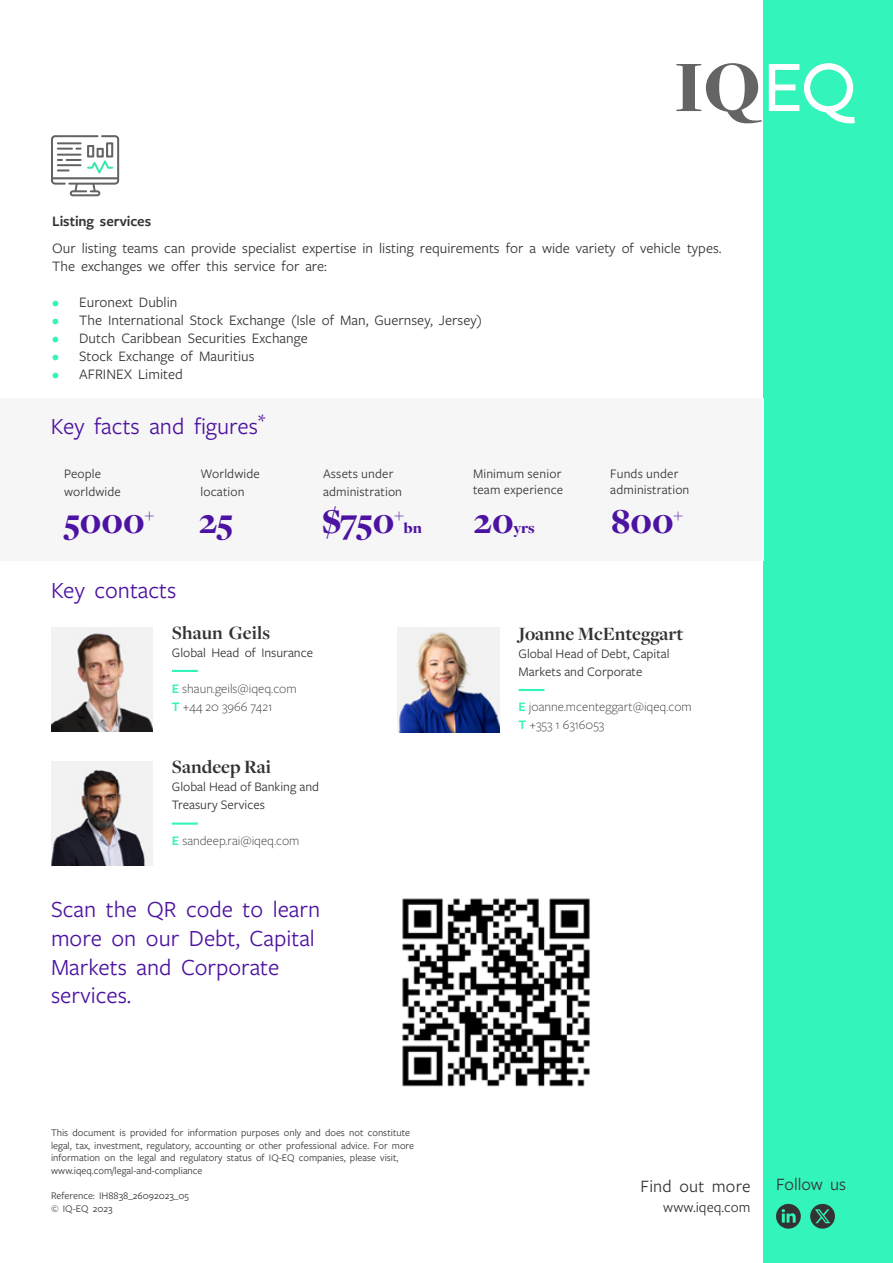
<style>
.page{position:relative;width:893px;height:1263px;background:#fff}
.page>*{position:absolute;margin:0;border:0;box-sizing:border-box;transform-origin:0 0}
.t1{font:900 36.3px "Freight Disp Pro";color:#4c12a1}
.t2{font:24px/28.8px "Freight Sans Pro";color:#4c12a1}
.t3{font:700 19.5px "Freight Disp Pro";color:#333}
.t4{font:18px "Freight Sans Pro";letter-spacing:.01em;color:#333}
.t5{font:18px "Freight Sans Pro";color:#343433}
.t6{font:900 15.9px "Freight Disp Pro";color:#4c12a1}
.t7{font:15px/18px "Freight Sans Pro";color:#333}
.t8{font:600 15px "Freight Sans Pro";letter-spacing:-.005em;color:#333}
.t9{font:15px "Freight Sans Pro";color:#343433}
.t10{font:13.5px/18px "Freight Sans Pro";letter-spacing:.005em;color:#333}
.t11{font:300 13.5px/18px "Freight Sans Pro";color:#333}
.t12{font:10.5px/12.6px "Freight Sans Pro";color:#333}
.s1{color:#33f4bb}
.s2{font-weight:600;color:#33f4bb}
</style>
<div class="page">
<div style="left:763px;top:0;width:130px;height:1263px;background:#33f4bb"></div>
<svg style="left:676px;top:63px;width:86px;height:60px"></svg>
<svg style="left:769px;top:63px;width:86px;height:60px"></svg>
<img style="left:51px;top:627px;width:102px;height:105px">
<div style="left:0;top:398px;width:763px;height:163px;background:#f6f6f6"></div>
<img style="left:402px;top:898px;width:188px;height:189px">
<hr style="left:172px;top:670px;width:26px;height:2px;background:#33f4bb">
<hr style="left:519px;top:689px;width:25px;height:2px;background:#33f4bb">
<img style="left:398px;top:627px;width:101px;height:105px">
<hr style="left:172px;top:822px;width:26px;height:3px;background:#33f4bb">
<img style="left:51px;top:761px;width:102px;height:105px">
<svg style="left:51px;top:135px;width:68px;height:61px"></svg>
<svg style="left:776px;top:1204px;width:25px;height:25px"></svg>
<svg style="left:810px;top:1204px;width:25px;height:24px"></svg>
<h3 class="t8" style="left:52px;top:211px;width:100px">Listing services</h3>
<h3 class="t7" style="left:52px;top:238px;width:671px">Our listing teams can provide specialist expertise in listing requirements for a wide variety of vehicle types.<br>The exchanges we offer this service for are:</h3>
<h3 class="t7" style="left:52px;top:292px;width:127px"><span class="s1">•</span> Euronext Dublin</h3>
<h3 class="t7" style="left:52px;top:310px;width:431px"><span class="s1">•</span> The International Stock Exchange (Isle of Man, Guernsey, Jersey)</h3>
<h3 class="t7" style="left:52px;top:328px;width:257px"><span class="s1">•</span> Dutch Caribbean Securities Exchange</h3>
<h3 class="t7" style="left:52px;top:346px;width:204px"><span class="s1">•</span> Stock Exchange of Mauritius</h3>
<h3 class="t7" style="left:52px;top:364px;width:132px"><span class="s1">•</span> AFRINEX Limited</h3>
<h2 class="t2" style="left:51px;top:410px;width:216px">Key facts and figures<sup>*</sup></h2>
<p class="t10" style="left:64px;top:464px;width:58px">People worldwide</p>
<p class="t10" style="left:201px;top:464px;width:61px">Worldwide location</p>
<p class="t10" style="left:323px;top:464px;width:81px">Assets under administration</p>
<p class="t10" style="left:473px;top:465px;width:92px;line-height:16.5px">Minimum senior team experience</p>
<p class="t10" style="left:610px;top:465px;width:81px;line-height:16.5px">Funds under administration</p>
<h1 class="t1" style="left:64px;top:497px;width:171px">5000<sup>+</sup> 25</h1>
<h1 class="t1" style="left:322px;top:497px;width:84px">$750<sup>+</sup></h1>
<h1 class="t1" style="left:611px;top:497px;width:73px">800<sup>+</sup></h1>
<h3 class="t6" style="left:404px;top:517px;width:20px">bn</h3>
<h1 class="t1" style="left:474px;top:497px;width:41px">20</h1>
<h3 class="t6" style="left:514px;top:517px;width:23px">yrs</h3>
<h2 class="t2" style="left:51px;top:574px;width:127px">Key contacts</h2>
<h3 class="t3" style="left:172px;top:620px;width:100px">Shaun Geils</h3>
<p class="t10" style="left:172px;top:643px;width:143px">Global Head of Insurance</p>
<p class="t11" style="left:172px;top:679px;width:126px"><span class="s2">E</span> shaun.geils@iqeq.com<br><span class="s2">T</span> +44 20 3966 7421</p>
<h3 class="t3" style="left:172px;top:754px;width:101px">Sandeep Rai</h3>
<p class="t10" style="left:172px;top:777px;width:149px">Global Head of Banking and<br>Treasury Services</p>
<p class="t11" style="left:172px;top:831px;width:129px"><span class="s2">E</span> sandeep.rai@iqeq.com</p>
<h2 class="t2" style="left:51px;top:894px;width:271px">Scan the QR code to learn more on our Debt, Capital<br>Markets and Corporate services.</h2>
<p class="t12" style="left:51px;top:1126px;width:365px">This document is provided for information purposes only and does not constitute legal, tax, investment, regulatory, accounting or other professional advice. For more information on the legal and regulatory status of IQ-EQ companies, please visit, www.iqeq.com/legal-and-compliance</p>
<p class="t12" style="left:51px;top:1189px;width:139px">Reference: IH8838_26092023_05 © IQ-EQ 2023</p>
<h3 class="t3" style="left:519px;top:621px;width:166px">Joanne McEnteggart</h3>
<p class="t10" style="left:519px;top:644px;width:152px">Global Head of Debt, Capital<br>Markets and Corporate</p>
<p class="t11" style="left:519px;top:697px;width:175px"><span class="s2">E</span> joanne.mcenteggart@iqeq.com<br><span class="s2">T</span> +353 1 6316053</p>
<h3 class="t4" style="left:640px;top:1174px;width:111px">Find out more</h3>
<h3 class="t5" style="left:776px;top:1172px;width:72px">Follow us</h3>
<h3 class="t9" style="left:663px;top:1197px;width:89px">www.iqeq.com</h3>
</div>
